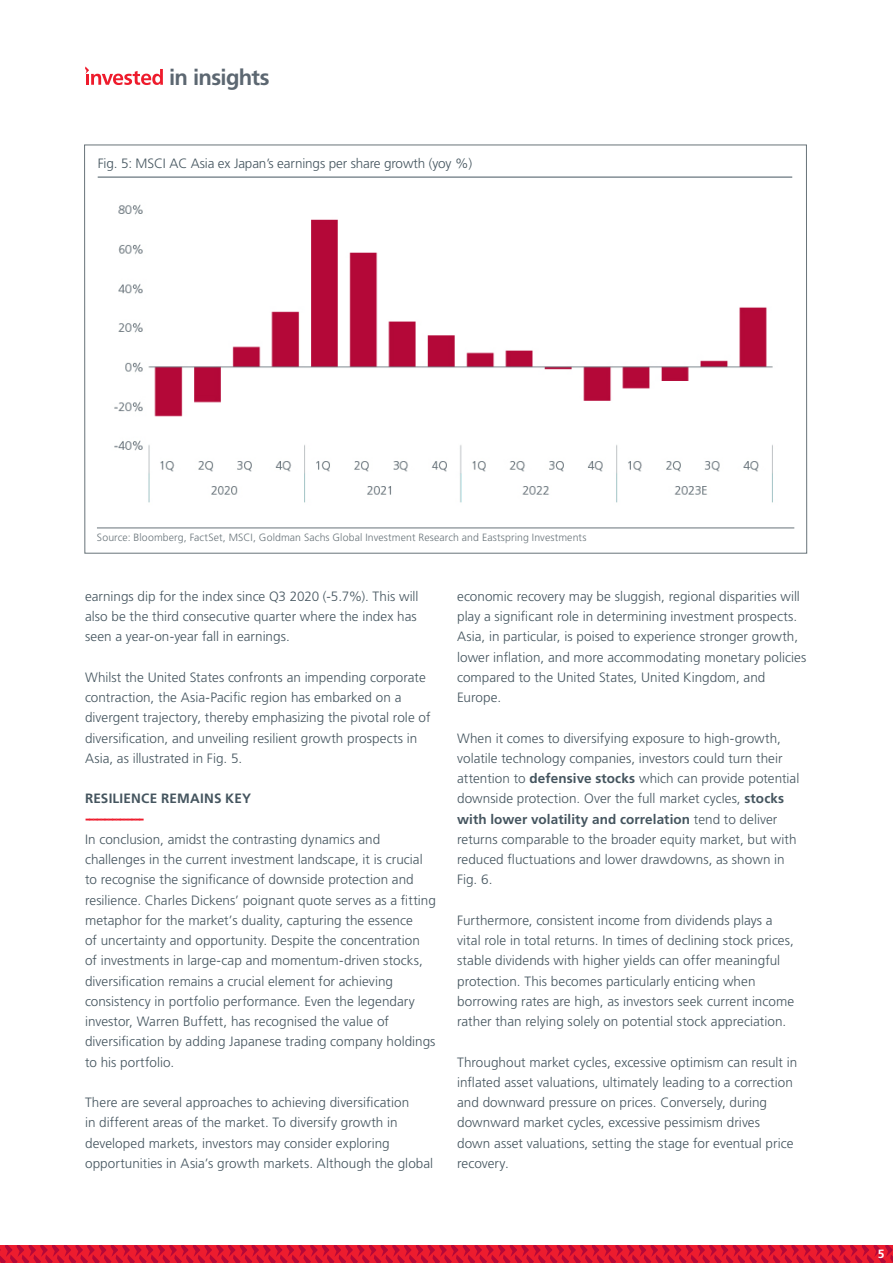
<style>
.page{position:relative;width:893px;height:1263px;background:#fff}
.page>*{position:absolute;margin:0;border:0;box-sizing:border-box;transform-origin:0 0}
.t1{font:700 22.05px "Frutiger LT Std";letter-spacing:-.03em;color:#5c6771}
.Sub_header_bold{font:700 16.5px "Frutiger LT Std";color:#ee1b2c}
.Sub_header_bold-2{font:300 13.5px/20.2px "Frutiger LT Std";color:#45555f}
.Figure_heading{font:300 13.5px "Frutiger LT Std";letter-spacing:-.01em;color:#45555f}
.Body_Copy_new{font:700 13.5px "Frutiger LT Std";letter-spacing:.015em;color:#45555f}
.t2{font:700 12px "Frutiger LT Std";color:#fff}
.Footnotes{font:300 10.5px "Frutiger LT Std";letter-spacing:.01em;color:#687379}
.s1{font-weight:700}
</style>
<div class="page">
<svg style="left:0;top:1245px;width:893px;height:18px;background:#d91531"></svg>
<svg style="left:85px;top:66px;width:78px;height:19px"></svg>
<hr style="left:98px;top:177px;width:694px;height:1px;background:#45555f">
<hr style="left:97px;top:527px;width:697px;height:1px;background:#687379">
<img style="left:114px;top:204px;width:659px;height:299px">
<h1 class="t1" style="left:169px;top:64px;width:102px">in insights</h1>
<p class="Figure_heading" style="left:98px;top:156px;width:376px">Fig. 5: MSCI AC Asia ex Japan’s earnings per share growth (yoy %)</p>
<p class="Footnotes" style="left:97px;top:531px;width:491px">Source: Bloomberg, FactSet, MSCI, Goldman Sachs Global Investment Research and Eastspring Investments</p>
<p class="Sub_header_bold-2" style="left:85px;top:586px;width:335px">earnings dip for the index since Q3 2020 (-5.7%). This will also be the third consecutive quarter where the index has seen a year-on-year fall in earnings.</p>
<p class="Sub_header_bold-2" style="left:85px;top:667px;width:347px">Whilst the United States confronts an impending corporate contraction, the Asia-Pacific region has embarked on a divergent trajectory, thereby emphasizing the pivotal role of diversification, and unveiling resilient growth prospects in Asia, as illustrated in Fig. 5.</p>
<p class="Body_Copy_new" style="left:85px;top:791px;width:168px">RESILIENCE REMAINS KEY</p>
<p class="Sub_header_bold" style="left:85px;top:808px;width:61px">---------------</p>
<p class="Sub_header_bold-2" style="left:85px;top:829px;width:352px">In conclusion, amidst the contrasting dynamics and challenges in the current investment landscape, it is crucial to recognise the significance of downside protection and resilience. Charles Dickens’ poignant quote serves as a fitting metaphor for the market’s duality, capturing the essence<br>of uncertainty and opportunity. Despite the concentration<br>of investments in large-cap and momentum-driven stocks, diversification remains a crucial element for achieving consistency in portfolio performance. Even the legendary investor, Warren Buffett, has recognised the value of diversification by adding Japanese trading company holdings to his portfolio.</p>
<p class="Sub_header_bold-2" style="left:85px;top:1092px;width:350px">There are several approaches to achieving diversification<br>in different areas of the market. To diversify growth in developed markets, investors may consider exploring opportunities in Asia’s growth markets. Although the global</p>
<p class="Sub_header_bold-2" style="left:457px;top:586px;width:351px">economic recovery may be sluggish, regional disparities will play a significant role in determining investment prospects.<br>Asia, in particular, is poised to experience stronger growth, lower inflation, and more accommodating monetary policies compared to the United States, United Kingdom, and Europe.</p>
<p class="Sub_header_bold-2" style="left:457px;top:728px;width:344px">When it comes to diversifying exposure to high-growth, volatile technology companies, investors could turn their attention to <span class="s1">defensive stocks</span> which can provide potential downside protection. Over the full market cycles, <span class="s1">stocks with lower volatility and correlation</span> tend to deliver returns comparable to the broader equity market, but with reduced fluctuations and lower drawdowns, as shown in Fig. 6.</p>
<p class="Sub_header_bold-2" style="left:457px;top:910px;width:338px">Furthermore, consistent income from dividends plays a vital role in total returns. In times of declining stock prices, stable dividends with higher yields can offer meaningful protection. This becomes particularly enticing when borrowing rates are high, as investors seek current income rather than relying solely on potential stock appreciation.</p>
<p class="Sub_header_bold-2" style="left:457px;top:1052px;width:342px">Throughout market cycles, excessive optimism can result in inflated asset valuations, ultimately leading to a correction and downward pressure on prices. Conversely, during downward market cycles, excessive pessimism drives<br>down asset valuations, setting the stage for eventual price recovery.</p>
<p class="t2" style="left:878px;top:1247px;width:8px">5</p>
</div>
